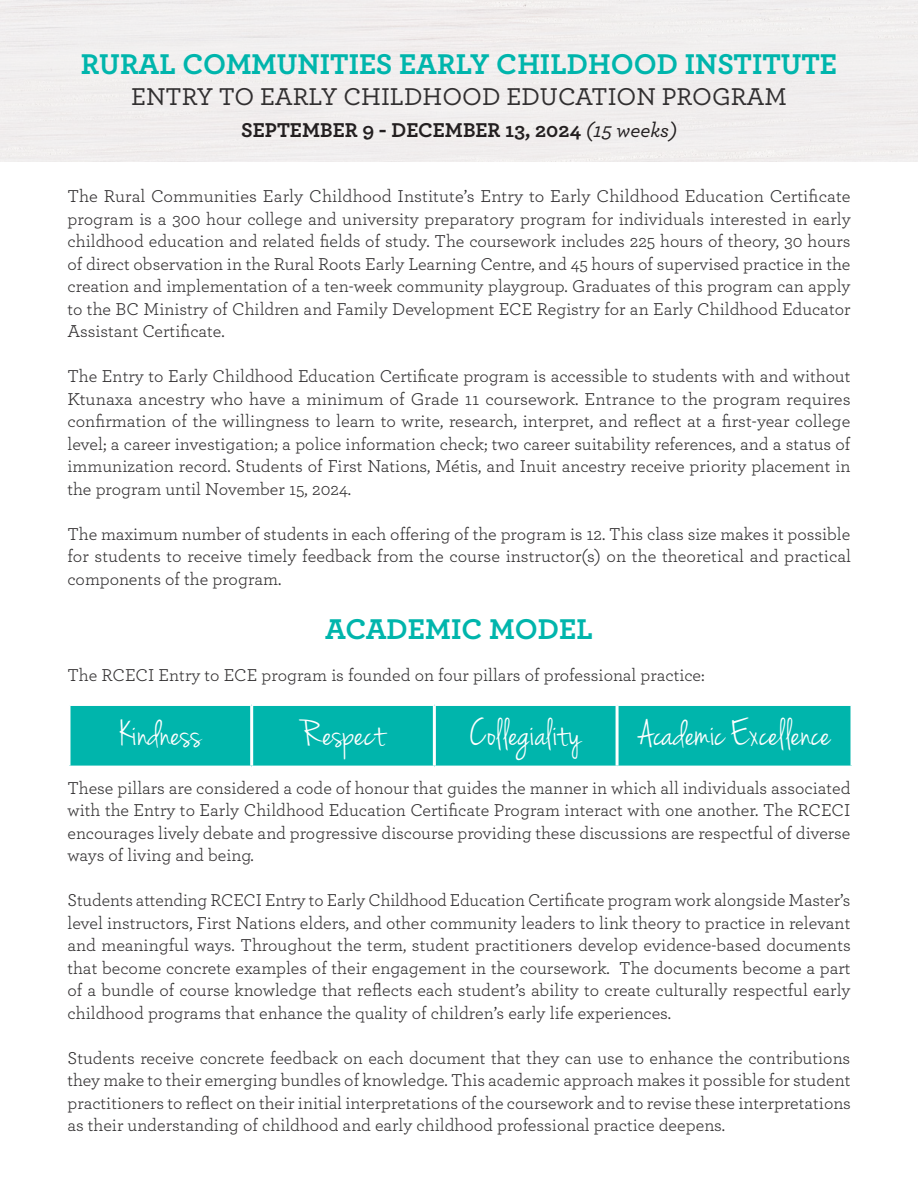
<style>
.page{position:relative;width:918px;height:1188px;background:#fff}
.page>*{position:absolute;margin:0;border:0;box-sizing:border-box;transform-origin:0 0}
.Four_Pillars{font:39.3px "Jenna Sue";color:#fff}
.Four_Pillars-2{font:39.3px "Jenna Sue";letter-spacing:.02em;color:#fff}
.t1{font:700 30px "Archer";color:#00b5ac}
.t2{font:500 25.5px "Archer";color:#312f30}
.t3{font:700 21px "Archer";color:#231f20}
.Body{font:18px/22.5px "Archer";color:#312f30;text-align:justify}
.s1{font-weight:500;font-style:italic}
</style>
<div class="page">
<div style="left:70px;top:706px;width:780px;height:60px;background:#00b5ac"></div>
<hr style="left:250px;top:706px;width:3px;height:60px;background:#fff">
<hr style="left:433px;top:706px;width:3px;height:60px;background:#fff">
<hr style="left:616px;top:706px;width:3px;height:60px;background:#fff">
<svg style="left:850px;top:706px;width:2px;height:60px"></svg>
<p class="t1" style="left:81px;top:45px;width:758px">RURAL COMMUNITIES EARLY CHILDHOOD INSTITUTE</p>
<p class="t2" style="left:131px;top:79px;width:657px">ENTRY TO EARLY CHILDHOOD EDUCATION PROGRAM</p>
<p class="t3" style="left:241px;top:117px;width:437px">SEPTEMBER 9 - DECEMBER 13, 2024 <span class="s1">(15 weeks)</span></p>
<p class="Body" style="left:68px;top:184px;width:785px">The Rural Communities Early Childhood Institute’s Entry to Early Childhood Education Certificate program is a 300 hour college and university preparatory program for individuals interested in early childhood education and related fields of study. The coursework includes 225 hours of theory, 30 hours of direct observation in the Rural Roots Early Learning Centre, and 45 hours of supervised practice in the creation and implementation of a ten-week community playgroup. Graduates of this program can apply to the BC Ministry of Children and Family Development ECE Registry for an Early Childhood Educator Assistant Certificate.</p>
<p class="Body" style="left:68px;top:364px;width:785px">The Entry to Early Childhood Education Certificate program is accessible to students with and without Ktunaxa ancestry who have a minimum of Grade 11 coursework. Entrance to the program requires confirmation of the willingness to learn to write, research, interpret, and reflect at a first-year college level; a career investigation; a police information check; two career suitability references, and a status of immunization record. Students of First Nations, Métis, and Inuit ancestry receive priority placement in the program until November 15, 2024.</p>
<p class="Body" style="left:68px;top:522px;width:785px">The maximum number of students in each offering of the program is 12. This class size makes it possible for students to receive timely feedback from the course instructor(s) on the theoretical and practical components of the program.</p>
<p class="t1" style="left:325px;top:610px;width:269px">ACADEMIC MODEL</p>
<p class="Body" style="left:68px;top:664px;width:639px">The RCECI Entry to ECE program is founded on four pillars of professional practice:</p>
<p class="Four_Pillars" style="left:119px;top:711px;width:84px">Kindness</p>
<p class="Four_Pillars" style="left:301px;top:711px;width:85px">Respect</p>
<p class="Four_Pillars-2" style="left:470px;top:711px;width:113px">Collegiality</p>
<p class="Four_Pillars" style="left:638px;top:711px;width:194px">Academic Excellence</p>
<p class="Body" style="left:68px;top:776px;width:785px">These pillars are considered a code of honour that guides the manner in which all individuals associated with the Entry to Early Childhood Education Certificate Program interact with one another. The RCECI encourages lively debate and progressive discourse providing these discussions are respectful of diverse ways of living and being.</p>
<p class="Body" style="left:68px;top:889px;width:785px">Students attending RCECI Entry to Early Childhood Education Certificate program work alongside Master’s level instructors, First Nations elders, and other community leaders to link theory to practice in relevant and meaningful ways. Throughout the term, student practitioners develop evidence-based documents that become concrete examples of their engagement in the coursework. The documents become a part of a bundle of course knowledge that reflects each student’s ability to create culturally respectful early childhood programs that enhance the quality of children’s early life experiences.</p>
<p class="Body" style="left:68px;top:1046px;width:785px">Students receive concrete feedback on each document that they can use to enhance the contributions they make to their emerging bundles of knowledge. This academic approach makes it possible for student practitioners to reflect on their initial interpretations of the coursework and to revise these interpretations as their understanding of childhood and early childhood professional practice deepens.</p>
</div>
